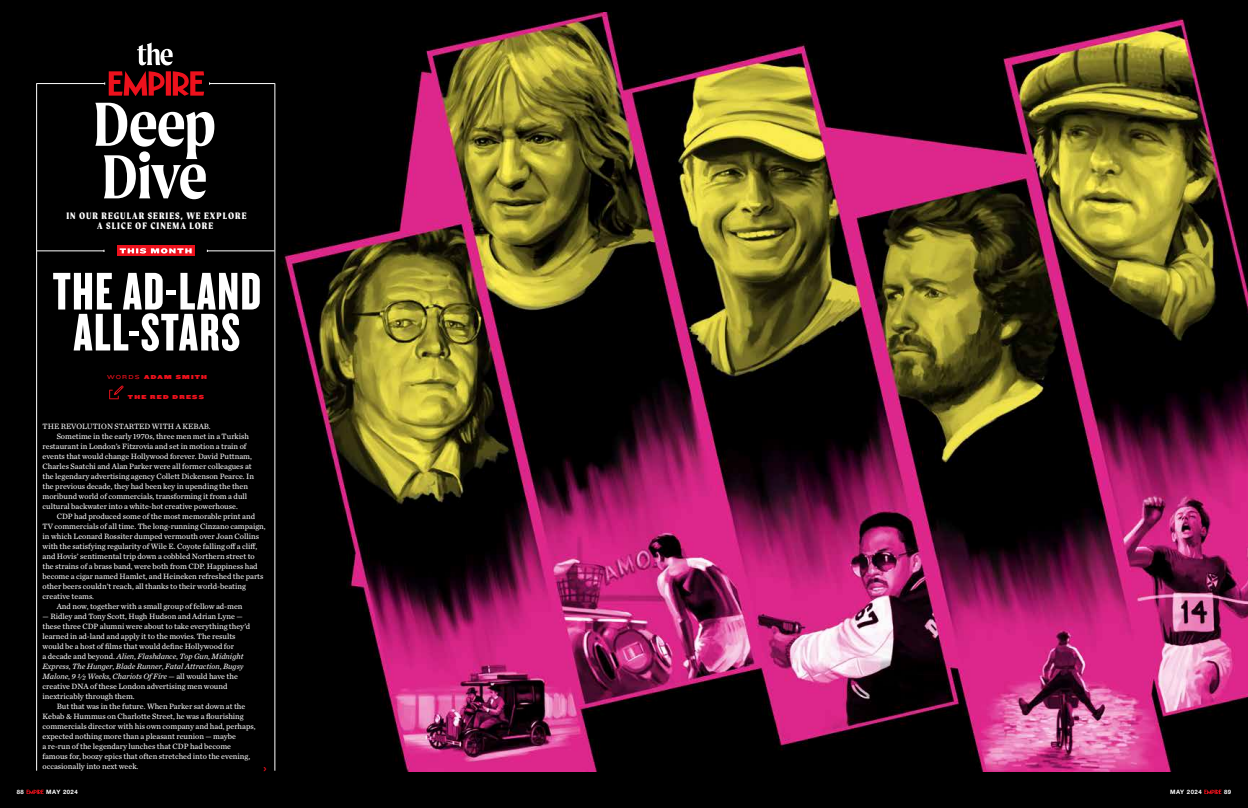
<style>
.page{position:relative;width:1248px;height:808px;background:#fff}
.page>*{position:absolute;margin:0;border:0;box-sizing:border-box;transform-origin:0 0}
.t1{font:55px/41px "Knockout 68 Full Featherwt";letter-spacing:.03em;color:#fff;text-align:center}
.t2{font:800 10px/10px "Moret";letter-spacing:.1em;color:#fff;text-align:center}
.t3{font:8px/10px "Chronicle Text G2";color:#fff}
.t4{font:6px "Knockout 94 Ultmt Sumo";letter-spacing:.2em;color:#ed111c}
.t5{font:700 6px "Helvetica Neue LT Pro";letter-spacing:.08em;color:#fff}
.s1{font-family:"Knockout 34 Junior Sumo"}
.s2{font-style:italic}
</style>
<div class="page">
<div style="left:0;top:0;width:1247px;height:808px;background:#000"></div>
<svg style="left:27px;top:789px;width:17px;height:5px"></svg>
<svg style="left:1204px;top:789px;width:17px;height:5px"></svg>
<svg style="left:109px;top:385px;width:15px;height:14px"></svg>
<hr style="left:274px;top:83px;width:1px;height:688px;background:#fff">
<img style="left:281px;top:13px;width:966px;height:758px">
<svg style="left:95px;top:103px;width:119px;height:96px"></svg>
<svg style="left:137px;top:43px;width:36px;height:22px"></svg>
<hr style="left:36px;top:83px;width:1px;height:688px;background:#fff">
<hr style="left:37px;top:83px;width:68px;height:1px;background:#fff">
<hr style="left:209px;top:83px;width:66px;height:1px;background:#fff">
<svg style="left:104px;top:71px;width:106px;height:25px"></svg>
<hr style="left:37px;top:251px;width:67px;height:1px;background:#fff">
<hr style="left:207px;top:251px;width:67px;height:1px;background:#fff">
<div style="left:117px;top:246px;width:77px;height:10px;background:#ed111c"></div>
<svg style="left:120px;top:248px;width:72px;height:6px"></svg>
<p class="t2" style="left:66px;top:211px;width:182px">IN OUR REGULAR SERIES, WE EXPLORE<br>A SLICE OF CINEMA LORE</p>
<h1 class="t1" style="left:53px;top:269px;width:210px">THE AD-LAND<br>ALL-STARS</h1>
<p class="t4" style="left:107px;top:373px;width:102px"><span class="s1">WORDS</span> ADAM SMITH</p>
<p class="t4" style="left:128px;top:393px;width:77px">THE RED DRESS</p>
<p class="t3" style="left:43px;top:421px;width:169px">THE REVOLUTION STARTED WITH A KEBAB.</p>
<p class="t3" style="left:57px;top:431px;width:194px">Sometime in the early 1970s, three men met in a Turkish</p>
<p class="t3" style="left:43px;top:441px;width:205px">restaurant in London’s Fitzrovia and set in motion a train of</p>
<p class="t3" style="left:43px;top:451px;width:211px">events that would change Hollywood forever. David Puttnam,</p>
<p class="t3" style="left:43px;top:461px;width:211px">Charles Saatchi and Alan Parker were all former colleagues at</p>
<p class="t3" style="left:43px;top:471px;width:213px">the legendary advertising agency Collett Dickenson Pearce. In</p>
<p class="t3" style="left:43px;top:481px;width:207px">the previous decade, they had been key in upending the then</p>
<p class="t3" style="left:43px;top:491px;width:206px">moribund world of commercials, transforming it from a dull</p>
<p class="t3" style="left:43px;top:501px;width:197px">cultural backwater into a white-hot creative powerhouse.</p>
<p class="t3" style="left:57px;top:511px;width:200px">CDP had produced some of the most memorable print and</p>
<p class="t3" style="left:43px;top:521px;width:225px">TV commercials of all time. The long-running Cinzano campaign,</p>
<p class="t3" style="left:43px;top:531px;width:218px">in which Leonard Rossiter dumped vermouth over Joan Collins</p>
<p class="t3" style="left:43px;top:541px;width:216px">with the satisfying regularity of Wile E. Coyote falling off a cliff,</p>
<p class="t3" style="left:43px;top:551px;width:214px">and Hovis’ sentimental trip down a cobbled Northern street to</p>
<p class="t3" style="left:43px;top:561px;width:217px">the strains of a brass band, were both from CDP. Happiness had</p>
<p class="t3" style="left:43px;top:571px;width:222px">become a cigar named Hamlet, and Heineken refreshed the parts</p>
<p class="t3" style="left:43px;top:581px;width:205px">other beers couldn’t reach, all thanks to their world-beating</p>
<p class="t3" style="left:43px;top:591px;width:53px">creative teams.</p>
<p class="t3" style="left:57px;top:601px;width:187px">And now, together with a small group of fellow ad-men</p>
<p class="t3" style="left:43px;top:611px;width:209px">— Ridley and Tony Scott, Hugh Hudson and Adrian Lyne — these three CDP alumni were about to take everything they’d learned in ad-land and apply it to the movies. The results would be a host of films that would define Hollywood for<br>a decade and beyond. <span class="s2">Alien</span>, <span class="s2">Flashdance</span>, <span class="s2">Top Gun</span>, <span class="s2">Midnight Express</span>, <span class="s2">The Hunger</span>, <span class="s2">Blade Runner</span>, <span class="s2">Fatal Attraction</span>, <span class="s2">Bugsy Malone</span>, <span class="s2">9 ½ Weeks</span>, <span class="s2">Chariots Of Fire</span> — all would have the creative DNA of these London advertising men wound inextricably through them.</p>
<p class="t3" style="left:43px;top:701px;width:214px;text-indent:14px">But that was in the future. When Parker sat down at the Kebab &amp; Hummus on Charlotte Street, he was a flourishing commercials director with his own company and had, perhaps, expected nothing more than a pleasant reunion — maybe<br>a re-run of the legendary lunches that CDP had become famous for, boozy epics that often stretched into the evening, occasionally into next week.</p>
<p class="t5" style="left:17px;top:788px;width:9px">88</p>
<p class="t5" style="left:46px;top:788px;width:33px">MAY 2024</p>
<p class="t5" style="left:1169px;top:788px;width:33px">MAY 2024</p>
<p class="t5" style="left:1223px;top:788px;width:9px">89</p>
</div>
